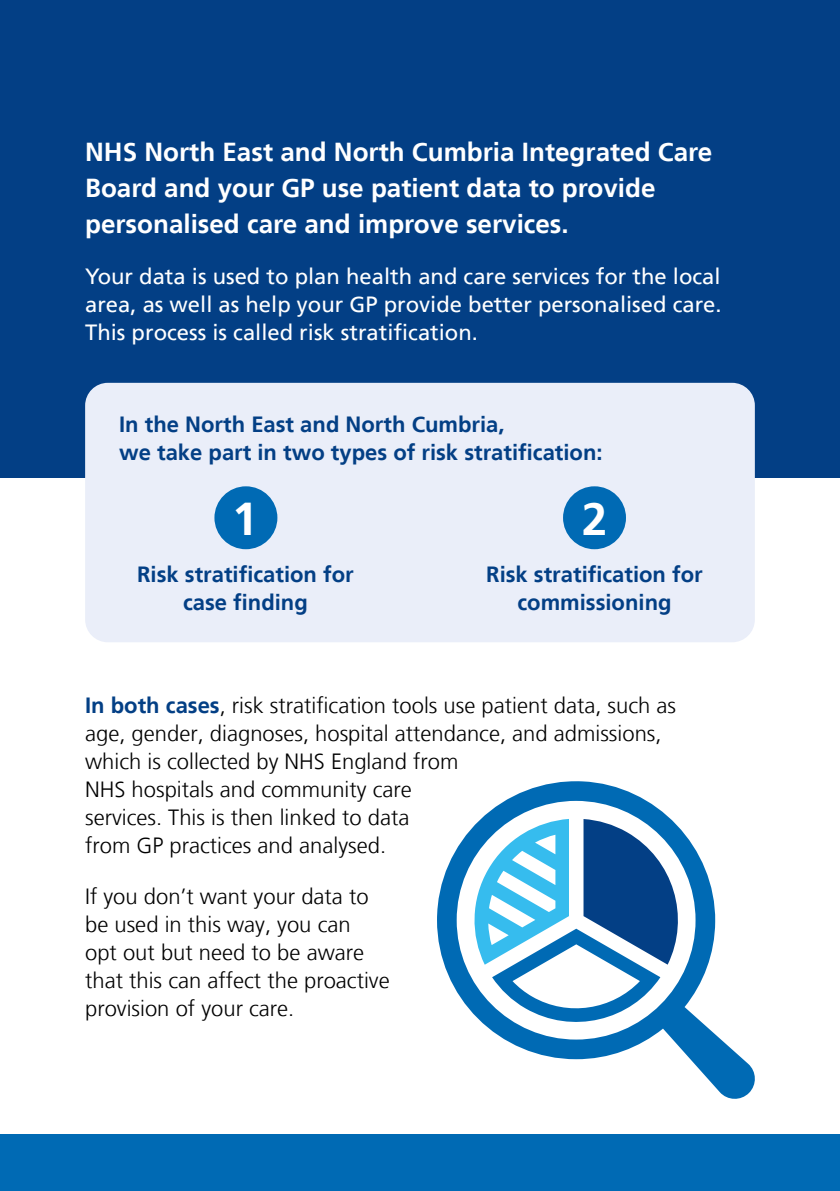
<style>
.page{position:relative;width:840px;height:1191px;background:#fff}
.page>*{position:absolute;margin:0;border:0;box-sizing:border-box;transform-origin:0 0}
.t1{font:700 46px "Frutiger LT";color:#fff}
.Body{font:700 26px/36px "Frutiger LT";color:#fff}
.Body-2{font:300 22px/28px "Frutiger LT";color:#000}
.Body-3{font:22px/28px "Frutiger LT";color:#fff;text-align:justify}
.Body-4{font:700 22px/28px "Frutiger LT";color:#033f85;text-align:center}
.s1{font-weight:700;color:#033f85}
</style>
<div class="page">
<div style="left:0;top:0;width:839px;height:477px;background:#033f85"></div>
<div style="left:0;top:1134px;width:839px;height:57px;background:#006ab4"></div>
<div style="left:85px;top:383px;width:669px;height:259px;background:#eaeef9;border-radius:23px"></div>
<div style="left:214px;top:486px;width:63px;height:63px;background:#006ab4;border-radius:50%"></div>
<div style="left:562px;top:486px;width:63px;height:63px;background:#006ab4;border-radius:50%"></div>
<svg style="left:437px;top:781px;width:318px;height:318px"></svg>
<svg style="left:470px;top:819px;width:220px;height:216px"></svg>
<p class="Body" style="left:85px;top:134px;width:628px">NHS North East and North Cumbria Integrated Care<br>Board and your GP use patient data to provide personalised care and improve services.</p>
<p class="Body-3" style="left:85px;top:262px;width:637px">Your data is used to plan health and care services for the local area, as well as help your GP provide better personalised care.<br>This process is called risk stratification.</p>
<p class="Body-4" style="left:119px;top:410px;width:484px;text-align:left">In the North East and North Cumbria,<br>we take part in two types of risk stratification:</p>
<h2 class="t1" style="left:232px;top:492px;width:27px">1</h2>
<p class="Body-4" style="left:137px;top:560px;width:218px">Risk stratification for case finding</p>
<p class="Body-4" style="left:486px;top:560px;width:218px">Risk stratification for commissioning</p>
<h2 class="t1" style="left:581px;top:492px;width:27px">2</h2>
<p class="Body-2" style="left:85px;top:692px;width:592px"><span class="s1">In both cases</span>, risk stratification tools use patient data, such as age, gender, diagnoses, hospital attendance, and admissions, which is collected by NHS England from<br>NHS hospitals and community care<br>services. This is then linked to data<br>from GP practices and analysed.</p>
<p class="Body-2" style="left:85px;top:883px;width:306px">If you don’t want your data to be used in this way, you can<br>opt out but need to be aware that this can affect the proactive provision of your care.</p>
</div>
